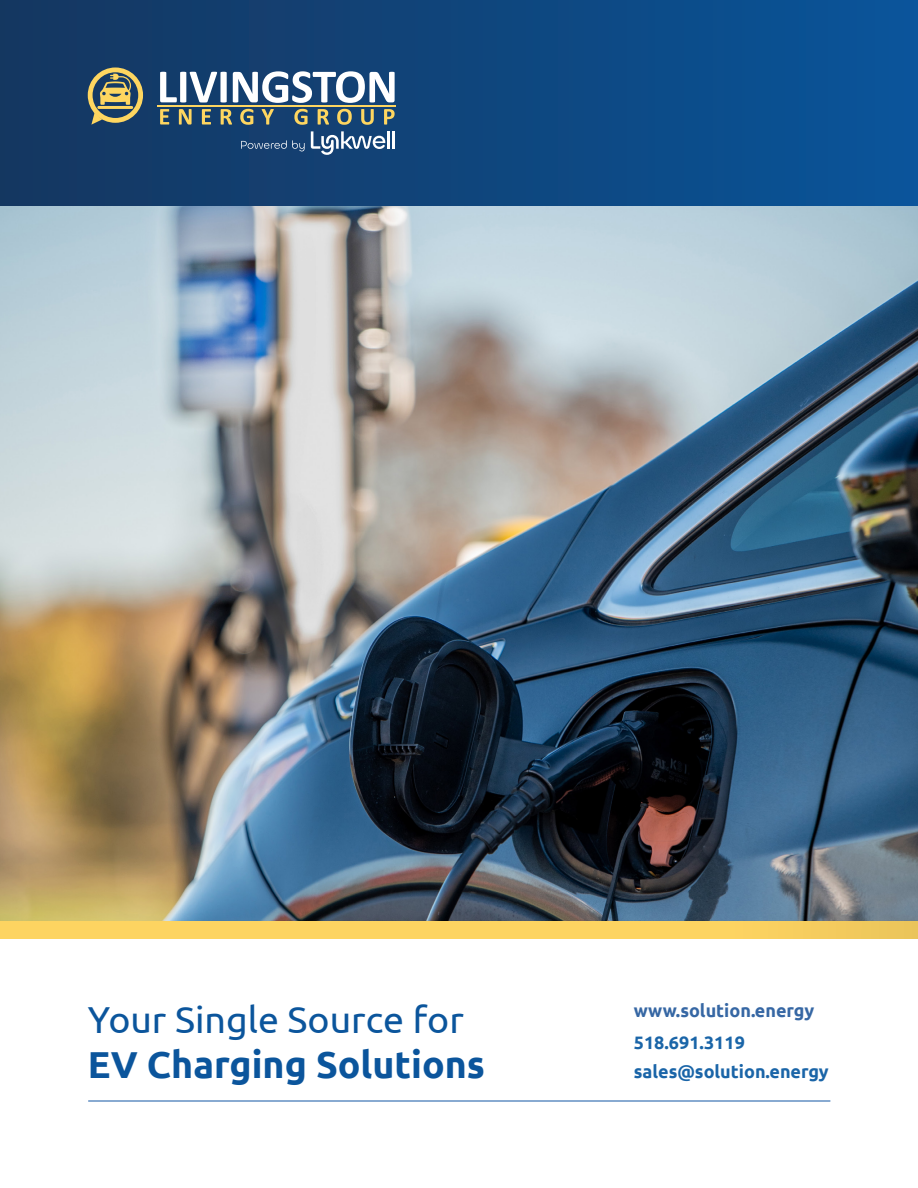
<style>
.page{position:relative;width:918px;height:1188px;background:#fff}
.page>*{position:absolute;margin:0;border:0;box-sizing:border-box;transform-origin:0 0}
.t1{font:37.5px/45px "Ubuntu";color:#0b559c}
.t2{font:700 18px "Ubuntu";color:#1a65a8}
.t3{font:700 18px "Ubuntu";color:#3667a4}
.s1{font-weight:700}
</style>
<div class="page">
<img style="left:0;top:171px;width:918px;height:750px">
<div style="left:1px;top:1px;width:916px;height:204px;background:linear-gradient(to right,#16365f,#09549a)"></div>
<div style="left:0;top:921px;width:918px;height:18px;background:linear-gradient(to right,#ffd762,#f6ce5f)"></div>
<hr style="left:88px;top:1101px;width:742px;height:1px;background:#1357a5">
<svg style="left:88px;top:68px;width:55px;height:57px;background:#7d8063"></svg>
<svg style="left:160px;top:72px;width:67px;height:31px"></svg>
<svg style="left:233px;top:71px;width:162px;height:32px"></svg>
<svg style="left:160px;top:109px;width:9px;height:16px"></svg>
<svg style="left:179px;top:109px;width:13px;height:16px"></svg>
<svg style="left:202px;top:109px;width:9px;height:16px"></svg>
<svg style="left:221px;top:109px;width:11px;height:16px"></svg>
<svg style="left:240px;top:109px;width:13px;height:16px"></svg>
<svg style="left:262px;top:109px;width:12px;height:16px"></svg>
<svg style="left:294px;top:109px;width:14px;height:16px"></svg>
<svg style="left:318px;top:109px;width:11px;height:16px"></svg>
<svg style="left:337px;top:109px;width:15px;height:16px"></svg>
<svg style="left:361px;top:109px;width:13px;height:16px"></svg>
<svg style="left:384px;top:109px;width:11px;height:16px"></svg>
<hr style="left:158px;top:105px;width:238px;height:2px;background:#fed660">
<hr style="left:392px;top:131px;width:3px;height:18px;background:#fff">
<svg style="left:311px;top:131px;width:79px;height:24px"></svg>
<svg style="left:241px;top:140px;width:64px;height:11px"></svg>
<p class="t1" style="left:88px;top:996px;width:399px">Your Single Source for<br><span class="s1">EV Charging Solutions</span></p>
<p class="t3" style="left:634px;top:999px;width:182px">www.solution.energy</p>
<p class="t2" style="left:634px;top:1032px;width:113px">518.691.3119</p>
<p class="t2" style="left:634px;top:1061px;width:196px">sales@solution.energy</p>
</div>
